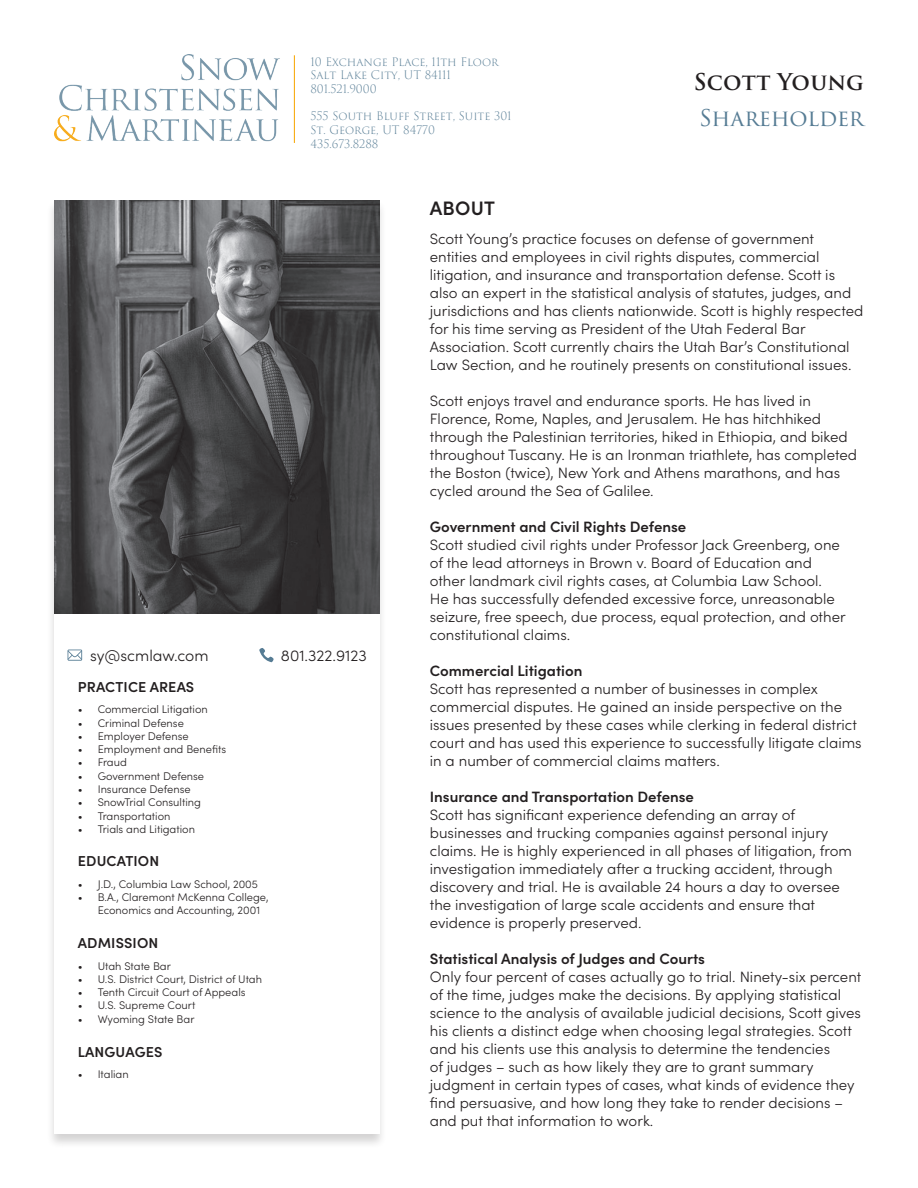
<style>
.page{position:relative;width:918px;height:1188px;background:#fff}
.page>*{position:absolute;margin:0;border:0;box-sizing:border-box;transform-origin:0 0}
.t1{font:22.5px "Trajan Pro 3";letter-spacing:-.01em;color:#567c94}
.t2{font:600 22.5px "Trajan Pro 3";letter-spacing:.005em;color:#231f20}
.t3{font:600 19.5px "Sofia Pro";letter-spacing:.01em;color:#231f20}
.t4{font:300 15.75px "Sofia Pro";color:#231f20}
.t5{font:300 15px/18px "Sofia Pro";color:#231f20}
.t6{font:600 15px "Sofia Pro";color:#231f20}
.t7{font:600 14.4px "Sofia Pro";letter-spacing:.01em;color:#231f20}
.t8{font:300 11.4px/13.6px "Trajan Pro 3";color:#567c94}
.t9{font:300 11.1px/13.4px "Sofia Pro";color:#231f20}
</style>
<div class="page">
<img style="left:54px;top:54px;width:240px;height:88px">
<div style="left:46px;top:199px;width:341px;height:950px;background:#231f20;opacity:.2"></div>
<div style="left:54px;top:201px;width:325px;height:933px;background:#fff"></div>
<img style="left:54px;top:201px;width:325px;height:412px">
<svg style="left:259px;top:648px;width:15px;height:14px"></svg>
<svg style="left:68px;top:650px;width:14px;height:11px"></svg>
<p class="t8" style="left:310px;top:55px;width:190px">10 Exchange Place, 11th Floor<br>Salt Lake City, UT 84111<br>801.521.9000</p>
<p class="t8" style="left:310px;top:110px;width:203px">555 South Bluff Street, Suite 301<br>St. George, UT 84770<br>435.673.8288</p>
<h2 class="t3" style="left:430px;top:193px;width:67px">ABOUT</h2>
<h1 class="t2" style="left:694px;top:65px;width:171px">Scott Young</h1>
<h1 class="t1" style="left:699px;top:102px;width:166px">SHAREHOLDER</h1>
<p class="t4" style="left:90px;top:644px;width:120px">sy@scmlaw.com</p>
<p class="t4" style="left:281px;top:644px;width:87px">801.322.9123</p>
<p class="t7" style="left:78px;top:676px;width:118px">PRACTICE AREAS</p>
<p class="t9" style="left:78px;top:702px;width:132px">• Commercial Litigation</p>
<p class="t9" style="left:78px;top:715px;width:108px">• Criminal Defense</p>
<p class="t9" style="left:78px;top:729px;width:113px">• Employer Defense</p>
<p class="t9" style="left:78px;top:742px;width:150px">• Employment and Benefits</p>
<p class="t9" style="left:78px;top:755px;width:51px">• Fraud</p>
<p class="t9" style="left:78px;top:769px;width:128px">• Government Defense</p>
<p class="t9" style="left:78px;top:782px;width:114px">• Insurance Defense</p>
<p class="t9" style="left:78px;top:795px;width:125px">• SnowTrial Consulting</p>
<p class="t9" style="left:78px;top:808px;width:94px">• Transportation</p>
<p class="t9" style="left:78px;top:822px;width:119px">• Trials and Litigation</p>
<p class="t7" style="left:78px;top:850px;width:83px">EDUCATION</p>
<p class="t9" style="left:78px;top:876px;width:182px">• J.D., Columbia Law School, 2005</p>
<p class="t9" style="left:98px;top:890px;width:172px;text-indent:-20px">• B.A., Claremont McKenna College,<br>Economics and Accounting, 2001</p>
<p class="t7" style="left:78px;top:932px;width:82px">ADMISSION</p>
<p class="t9" style="left:78px;top:958px;width:95px">• Utah State Bar</p>
<p class="t9" style="left:78px;top:972px;width:186px">• U.S. District Court, District of Utah</p>
<p class="t9" style="left:78px;top:985px;width:169px">• Tenth Circuit Court of Appeals</p>
<p class="t9" style="left:78px;top:998px;width:119px">• U.S. Supreme Court</p>
<p class="t9" style="left:78px;top:1012px;width:118px">• Wyoming State Bar</p>
<p class="t7" style="left:78px;top:1041px;width:86px">LANGUAGES</p>
<p class="t9" style="left:78px;top:1067px;width:53px">• Italian</p>
<p class="t5" style="left:430px;top:229px;width:435px">Scott Young’s practice focuses on defense of government entities and employees in civil rights disputes, commercial litigation, and insurance and transportation defense. Scott is also an expert in the statistical analysis of statutes, judges, and jurisdictions and has clients nationwide. Scott is highly respected for his time serving as President of the Utah Federal Bar Association. Scott currently chairs the Utah Bar’s Constitutional Law Section, and he routinely presents on constitutional issues.</p>
<p class="t5" style="left:430px;top:391px;width:429px">Scott enjoys travel and endurance sports. He has lived in Florence, Rome, Naples, and Jerusalem. He has hitchhiked through the Palestinian territories, hiked in Ethiopia, and biked throughout Tuscany. He is an Ironman triathlete, has completed the Boston (twice), New York and Athens marathons, and has cycled around the Sea of Galilee.</p>
<p class="t6" style="left:430px;top:515px;width:258px">Government and Civil Rights Defense</p>
<p class="t5" style="left:430px;top:535px;width:417px">Scott studied civil rights under Professor Jack Greenberg, one of the lead attorneys in Brown v. Board of Education and other landmark civil rights cases, at Columbia Law School.<br>He has successfully defended excessive force, unreasonable seizure, free speech, due process, equal protection, and other constitutional claims.</p>
<p class="t6" style="left:430px;top:659px;width:154px">Commercial Litigation</p>
<p class="t5" style="left:430px;top:679px;width:433px">Scott has represented a number of businesses in complex commercial disputes. He gained an inside perspective on the issues presented by these cases while clerking in federal district court and has used this experience to successfully litigate claims in a number of commercial claims matters.</p>
<p class="t6" style="left:430px;top:785px;width:266px">Insurance and Transportation Defense</p>
<p class="t5" style="left:430px;top:805px;width:424px">Scott has significant experience defending an array of businesses and trucking companies against personal injury claims. He is highly experienced in all phases of litigation, from investigation immediately after a trucking accident, through discovery and trial. He is available 24 hours a day to oversee the investigation of large scale accidents and ensure that evidence is properly preserved.</p>
<p class="t6" style="left:430px;top:947px;width:277px">Statistical Analysis of Judges and Courts</p>
<p class="t5" style="left:430px;top:967px;width:433px">Only four percent of cases actually go to trial. Ninety-six percent of the time, judges make the decisions. By applying statistical science to the analysis of available judicial decisions, Scott gives his clients a distinct edge when choosing legal strategies. Scott and his clients use this analysis to determine the tendencies<br>of judges – such as how likely they are to grant summary judgment in certain types of cases, what kinds of evidence they find persuasive, and how long they take to render decisions – and put that information to work.</p>
</div>
